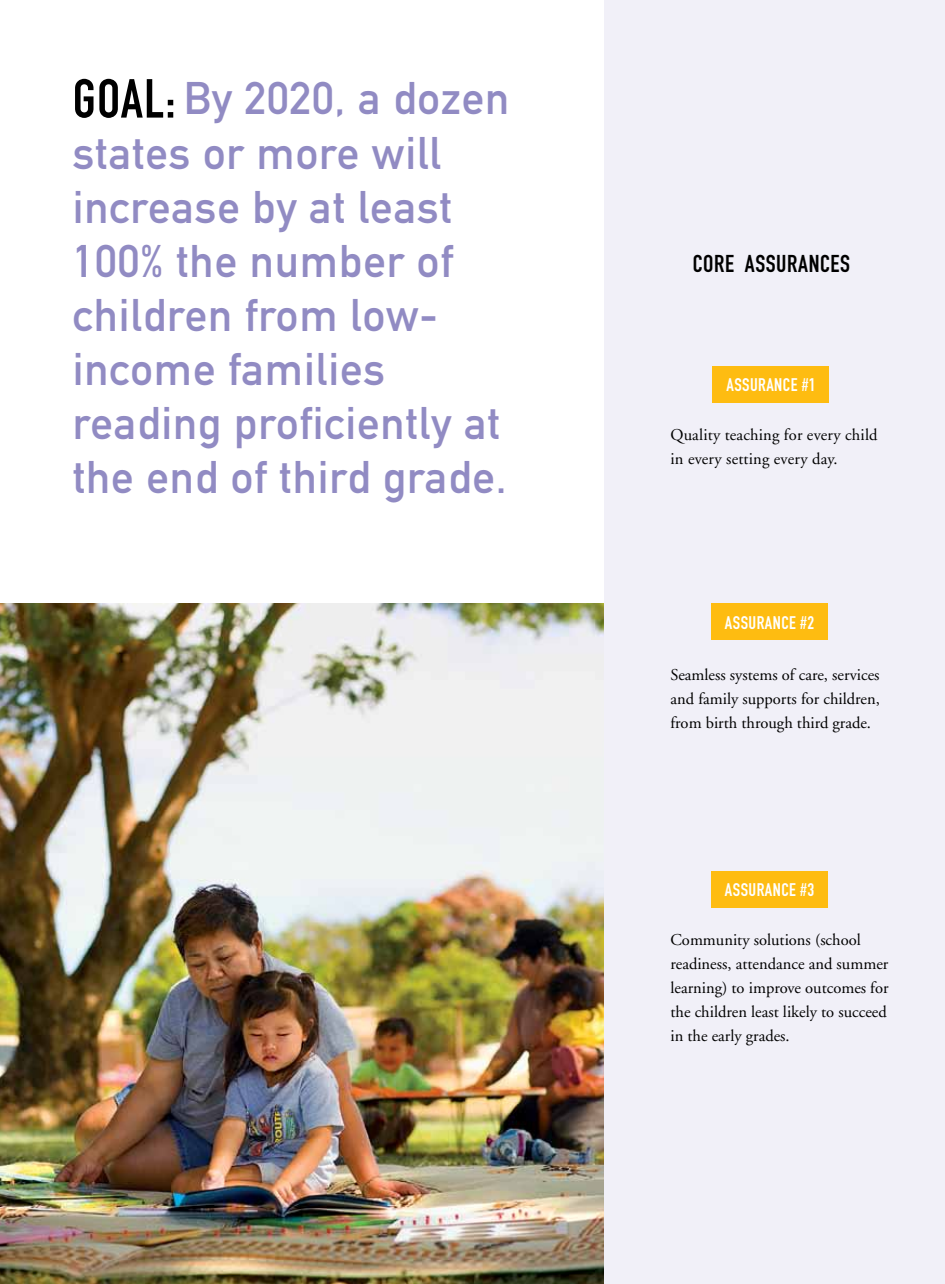
<style>
.page{position:relative;width:945px;height:1284px;background:#fff}
.page>*{position:absolute;margin:0;border:0;box-sizing:border-box;transform-origin:0 0}
.t1{font:54px "DIN Engschrift";color:#000}
.t2{font:45px/54px "DIN Mittelschrift";letter-spacing:.02em;color:#918bc3}
.t3{font:24px "DIN Engschrift";letter-spacing:.025em;color:#000}
.t4{font:18px "DIN Engschrift";letter-spacing:.025em;color:#fff}
.t5{font:16.5px/24px "Adobe Garamond";color:#000}
</style>
<div class="page">
<img style="left:0;top:603px;width:605px;height:680px">
<div style="left:605px;top:0;width:340px;height:1283px;background:#f1f0f8"></div>
<div style="left:712px;top:366px;width:117px;height:37px;background:#febc11"></div>
<div style="left:711px;top:603px;width:117px;height:37px;background:#febc11"></div>
<div style="left:711px;top:871px;width:117px;height:36px;background:#febc11"></div>
<h1 class="t1" style="left:73px;top:67px;width:104px">GOAL:</h1>
<h2 class="t2" style="left:73px;top:72px;width:438px;text-indent:111px">By 2020, a dozen states or more will increase by at least<br>100% the number of children from low&shy;income families reading proficiently at the end of third grade.</h2>
<h3 class="t3" style="left:693px;top:249px;width:159px">CORE ASSURANCES</h3>
<p class="t4" style="left:726px;top:374px;width:91px">ASSURANCE #1</p>
<p class="t5" style="left:670px;top:423px;width:209px">Quality teaching for every child in every setting every day.</p>
<p class="t4" style="left:725px;top:611px;width:91px">ASSURANCE #2</p>
<p class="t5" style="left:670px;top:663px;width:211px;text-align:justify">Seamless systems of care, services and family supports for children, from birth through third grade.</p>
<p class="t4" style="left:725px;top:879px;width:91px">ASSURANCE #3</p>
<p class="t5" style="left:670px;top:927px;width:220px">Community solutions (school readiness, attendance and summer learning) to improve outcomes for the children least likely to succeed in the early grades.</p>
</div>
